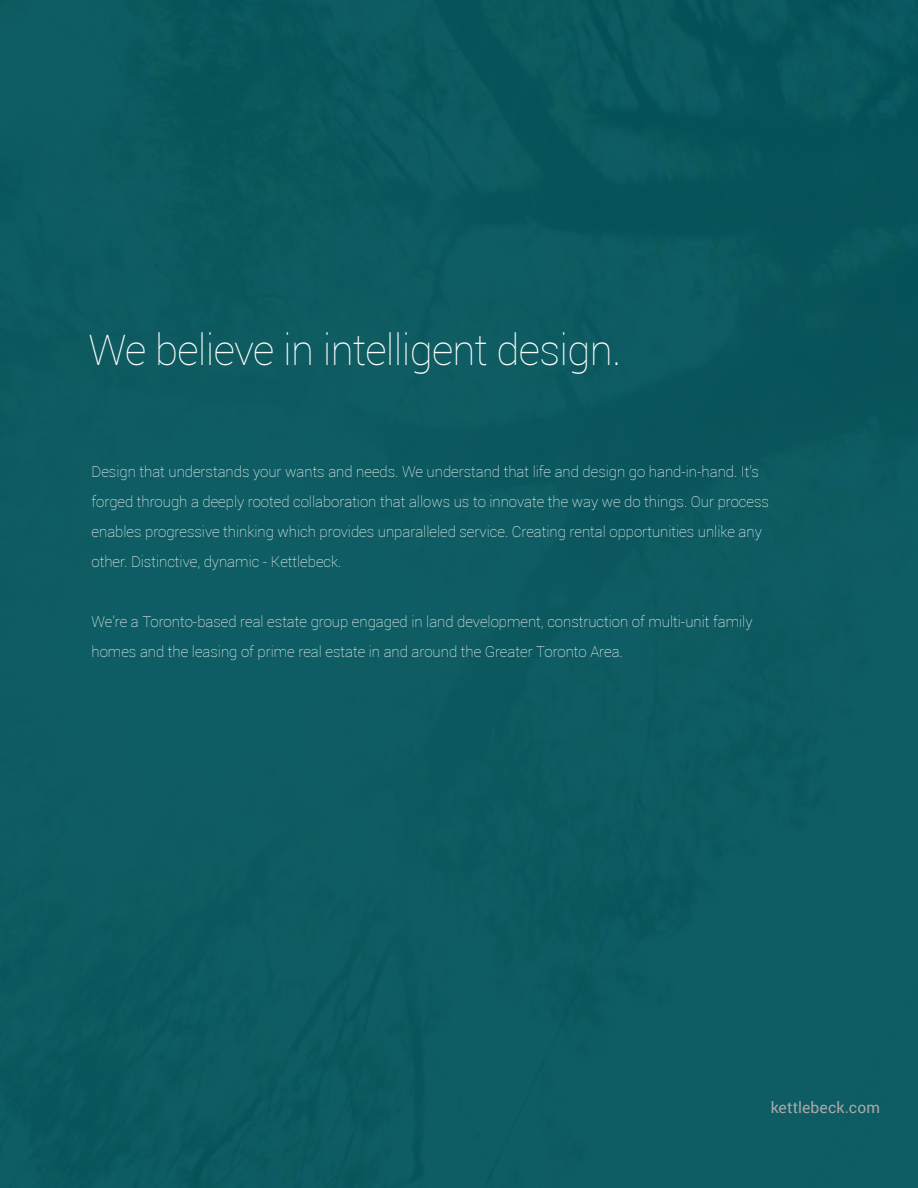
<style>
.page{position:relative;width:918px;height:1188px;background:#0e5b62}
.page>*{position:absolute;margin:0;border:0;box-sizing:border-box;transform-origin:0 0}
.t1{font:100 42px "Roboto";letter-spacing:-.015em;color:#fff}
.t2{font:15.6px "Roboto";letter-spacing:.01em;color:#a8a9aa}
.t3{font:100 15px/30px "Roboto";color:#fff}
</style>
<div class="page">
<h1 class="t1" style="left:89px;top:321px;width:534px">We believe in intelligent design.</h1>
<p class="t3" style="left:92px;top:456px;width:679px">Design that understands your wants and needs. We understand that life and design go hand-in-hand. It's forged through a deeply rooted collaboration that allows us to innovate the way we do things. Our process enables progressive thinking which provides unparalleled service. Creating rental opportunities unlike any other. Distinctive, dynamic - Kettlebeck.</p>
<p class="t3" style="left:92px;top:606px;width:662px">We're a Toronto-based real estate group engaged in land development, construction of multi-unit family homes and the leasing of prime real estate in and around the Greater Toronto Area.</p>
<p class="t2" style="left:771px;top:1097px;width:111px">kettlebeck.com</p>
</div>
